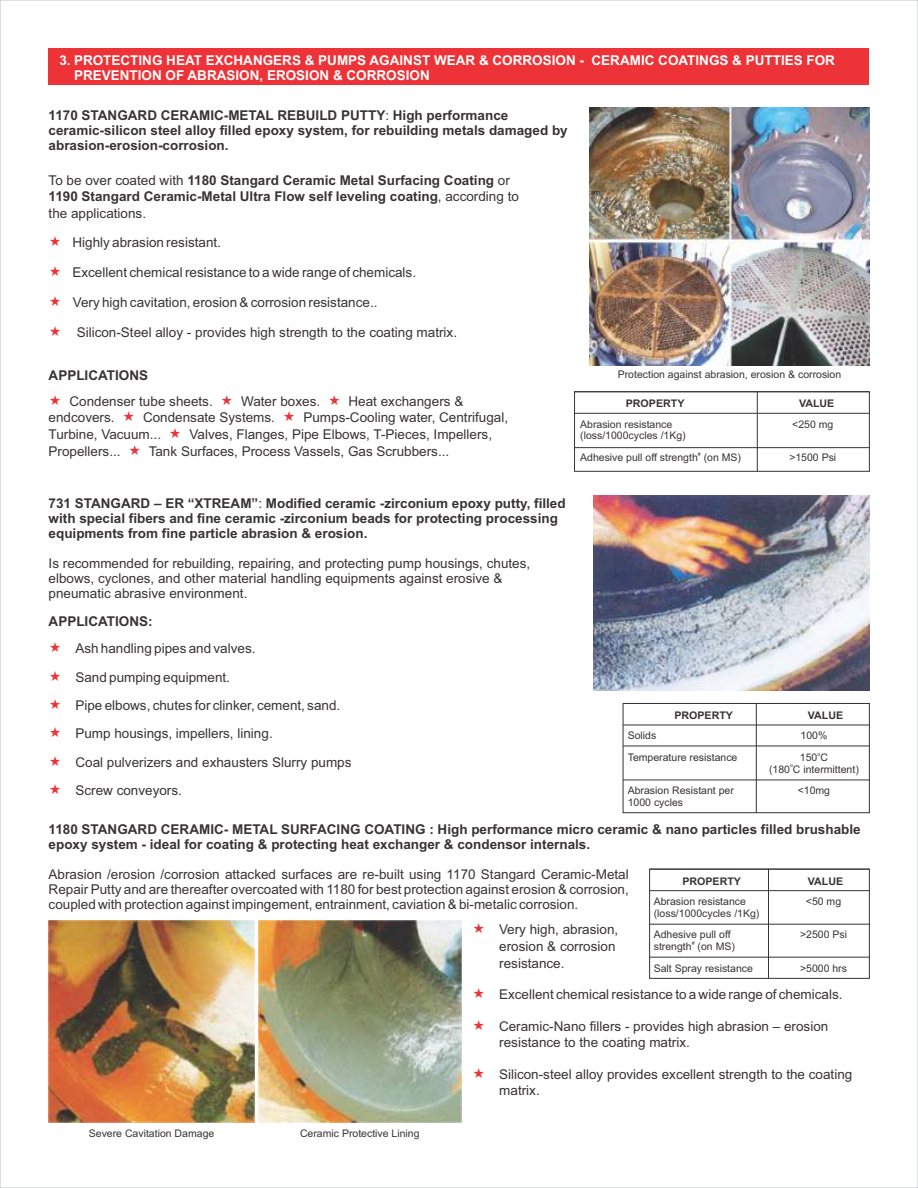
<style>
.page{position:relative;width:918px;height:1188px;background:#fff}
.page>*{position:absolute;margin:0;border:0;box-sizing:border-box;transform-origin:0 0}
.t1{font:13.5px/28.3px "Arial";color:#383336}
.t2{font:700 13.5px/15.1px "Arial";color:#383336}
.t3{font:700 13.5px/15.1px "Arial";color:#fff}
.t4{font:10.5px/21.8px "Arial";color:#383336}
.t5{font:700 10.5px "Arial";color:#383336}
.t6{font:5.25px "Arial";color:#383336}
.s1{font-weight:400}
</style>
<div class="page">
<div style="left:574px;top:391px;width:296px;height:81px;border:1px solid #383336"></div>
<svg style="left:574px;top:391px;width:296px;height:1px"></svg>
<svg style="left:574px;top:413px;width:296px;height:1px"></svg>
<svg style="left:574px;top:447px;width:296px;height:1px"></svg>
<hr style="left:757px;top:392px;width:1px;height:79px;background:#383336">
<div style="left:623px;top:703px;width:247px;height:110px;border:1px solid #383336"></div>
<svg style="left:623px;top:703px;width:247px;height:1px"></svg>
<svg style="left:623px;top:725px;width:247px;height:1px"></svg>
<svg style="left:623px;top:746px;width:247px;height:1px"></svg>
<svg style="left:623px;top:779px;width:247px;height:1px"></svg>
<hr style="left:756px;top:703px;width:1px;height:110px;background:#383336">
<div style="left:49px;top:49px;width:820px;height:36px;background:#ed3338"></div>
<img style="left:594px;top:496px;width:275px;height:194px">
<div style="left:649px;top:869px;width:221px;height:110px;border:1px solid #383336"></div>
<svg style="left:649px;top:869px;width:221px;height:1px"></svg>
<svg style="left:649px;top:890px;width:221px;height:1px"></svg>
<svg style="left:649px;top:924px;width:221px;height:1px"></svg>
<svg style="left:649px;top:957px;width:221px;height:1px"></svg>
<hr style="left:768px;top:869px;width:1px;height:110px;background:#383336">
<img style="left:590px;top:108px;width:279px;height:257px">
<img style="left:258px;top:921px;width:203px;height:201px">
<img style="left:49px;top:921px;width:206px;height:201px">
<p class="t3" style="left:74px;top:54px;width:763px;text-indent:-15px">3. PROTECTING HEAT EXCHANGERS &amp; PUMPS AGAINST WEAR &amp; CORROSION - CERAMIC COATINGS &amp; PUTTIES FOR<br>PREVENTION OF ABRASION, EROSION &amp; CORROSION</p>
<p class="t2" style="left:49px;top:109px;width:521px">1170 STANGARD CERAMIC-METAL REBUILD PUTTY<span class="s1">:</span> High performance ceramic-silicon steel alloy filled epoxy system, for rebuilding metals damaged by abrasion-erosion-corrosion.</p>
<p class="t2" style="left:49px;top:173px;width:472px;line-height:16.6px"><span class="s1">To be over coated with</span> 1180 Stangard Ceramic Metal Surfacing Coating <span class="s1">or<br></span>1190 Stangard Ceramic-Metal Ultra Flow self leveling coating<span class="s1">, according to the applications.</span></p>
<p class="t1" style="left:72px;top:230px;width:150px">Highly abrasion resistant.</p>
<p class="t1" style="left:72px;top:260px;width:345px">Excellent chemical resistance to a wide range of chemicals.</p>
<p class="t1" style="left:73px;top:290px;width:306px">Very high cavitation, erosion &amp; corrosion resistance..</p>
<p class="t1" style="left:77px;top:320px;width:382px">Silicon-Steel alloy - provides high strength to the coating matrix.</p>
<p class="t2" style="left:49px;top:369px;width:101px">APPLICATIONS</p>
<p class="t1" style="left:69px;top:388px;width:145px">Condenser tube sheets.</p>
<p class="t1" style="left:241px;top:388px;width:81px">Water boxes.</p>
<p class="t1" style="left:349px;top:388px;width:116px">Heat exchangers &amp;</p>
<p class="t1" style="left:49px;top:405px;width:68px">endcovers.</p>
<p class="t1" style="left:143px;top:405px;width:134px">Condensate Systems.</p>
<p class="t1" style="left:303px;top:405px;width:206px">Pumps-Cooling water, Centrifugal,</p>
<p class="t1" style="left:49px;top:421px;width:114px">Turbine, Vacuum...</p>
<p class="t1" style="left:190px;top:421px;width:304px">Valves, Flanges, Pipe Elbows, T-Pieces, Impellers,</p>
<p class="t1" style="left:49px;top:438px;width:74px">Propellers...</p>
<p class="t1" style="left:149px;top:438px;width:302px">Tank Surfaces, Process Vassels, Gas Scrubbers...</p>
<p class="t4" style="left:618px;top:364px;width:225px">Protection against abrasion, erosion &amp; corrosion</p>
<p class="t5" style="left:626px;top:400px;width:60px">PROPERTY</p>
<p class="t5" style="left:799px;top:400px;width:37px">VALUE</p>
<p class="t4" style="left:580px;top:414px;width:94px">Abrasion resistance</p>
<p class="t4" style="left:792px;top:414px;width:43px">&lt;250 mg</p>
<p class="t4" style="left:580px;top:426px;width:107px">(loss/1000cycles /1Kg)</p>
<p class="t6" style="left:698px;top:452px;width:4px">#</p>
<p class="t4" style="left:580px;top:447px;width:162px">Adhesive pull off strength (on MS)</p>
<p class="t4" style="left:789px;top:447px;width:48px">&gt;1500 Psi</p>
<p class="t2" style="left:49px;top:497px;width:519px">731 STANGARD – ER “XTREAM”<span class="s1">:</span> Modified ceramic -zirconium epoxy putty, filled with special fibers and fine ceramic -zirconium beads for protecting processing equipments from fine particle abrasion &amp; erosion.</p>
<p class="t1" style="left:49px;top:557px;width:483px;line-height:15.1px">Is recommended for rebuilding, repairing, and protecting pump housings, chutes, elbows, cyclones, and other material handling equipments against erosive &amp; pneumatic abrasive environment.</p>
<p class="t2" style="left:49px;top:615px;width:105px">APPLICATIONS:</p>
<p class="t1" style="left:75px;top:636px;width:278px">Ash handling pipes and valves.<br>Sand pumping equipment.<br>Pipe elbows, chutes for clinker, cement, sand.<br>Pump housings, impellers, lining.<br>Coal pulverizers and exhausters Slurry pumps Screw conveyors.</p>
<p class="t5" style="left:674px;top:711px;width:60px">PROPERTY</p>
<p class="t5" style="left:808px;top:711px;width:37px">VALUE</p>
<p class="t4" style="left:628px;top:726px;width:30px">Solids</p>
<p class="t4" style="left:801px;top:726px;width:28px">100%</p>
<p class="t6" style="left:817px;top:752px;width:4px">o</p>
<p class="t4" style="left:628px;top:747px;width:111px">Temperature resistance</p>
<p class="t4" style="left:800px;top:747px;width:30px">150 C</p>
<p class="t6" style="left:790px;top:764px;width:4px">o</p>
<p class="t4" style="left:769px;top:759px;width:91px">(180 C intermittent)</p>
<p class="t4" style="left:628px;top:781px;width:108px">Abrasion Resistant per</p>
<p class="t4" style="left:798px;top:781px;width:34px">&lt;10mg</p>
<p class="t4" style="left:628px;top:793px;width:57px">1000 cycles</p>
<p class="t2" style="left:49px;top:823px;width:814px">1180 STANGARD CERAMIC- METAL SURFACING COATING : High performance micro ceramic &amp; nano particles filled brushable epoxy system - ideal for coating &amp; protecting heat exchanger &amp; condensor internals.</p>
<p class="t1" style="left:49px;top:868px;width:582px;line-height:15.1px;text-align:justify">Abrasion /erosion /corrosion attacked surfaces are re-built using 1170 Stangard Ceramic-Metal Repair Putty and are thereafter overcoated with 1180 for best protection against erosion &amp; corrosion, coupled with protection against impingement, entrainment, caviation &amp; bi-metalic corrosion.</p>
<p class="t5" style="left:682px;top:877px;width:60px">PROPERTY</p>
<p class="t5" style="left:808px;top:877px;width:37px">VALUE</p>
<p class="t4" style="left:654px;top:891px;width:94px">Abrasion resistance</p>
<p class="t4" style="left:806px;top:891px;width:37px">&lt;50 mg</p>
<p class="t4" style="left:654px;top:903px;width:107px">(loss/1000cycles /1Kg)<br>Adhesive pull off</p>
<p class="t1" style="left:499px;top:922px;width:121px;line-height:16.8px">Very high, abrasion, erosion &amp; corrosion resistance.</p>
<p class="t1" style="left:499px;top:981px;width:345px">Excellent chemical resistance to a wide range of chemicals.</p>
<p class="t1" style="left:499px;top:1019px;width:331px;line-height:17px">Ceramic-Nano fillers - provides high abrasion – erosion resistance to the coating matrix.</p>
<p class="t1" style="left:499px;top:1067px;width:355px;line-height:17px">Silicon-steel alloy provides excellent strength to the coating matrix.</p>
<p class="t4" style="left:800px;top:925px;width:48px">&gt;2500 Psi</p>
<p class="t6" style="left:692px;top:941px;width:4px">#</p>
<p class="t4" style="left:654px;top:936px;width:101px">strength (on MS)<br>Salt Spray resistance</p>
<p class="t4" style="left:800px;top:958px;width:48px">&gt;5000 hrs</p>
<p class="t4" style="left:89px;top:1124px;width:127px">Severe Cavitation Damage</p>
<p class="t4" style="left:300px;top:1124px;width:121px">Ceramic Protective Lining</p>
</div>
